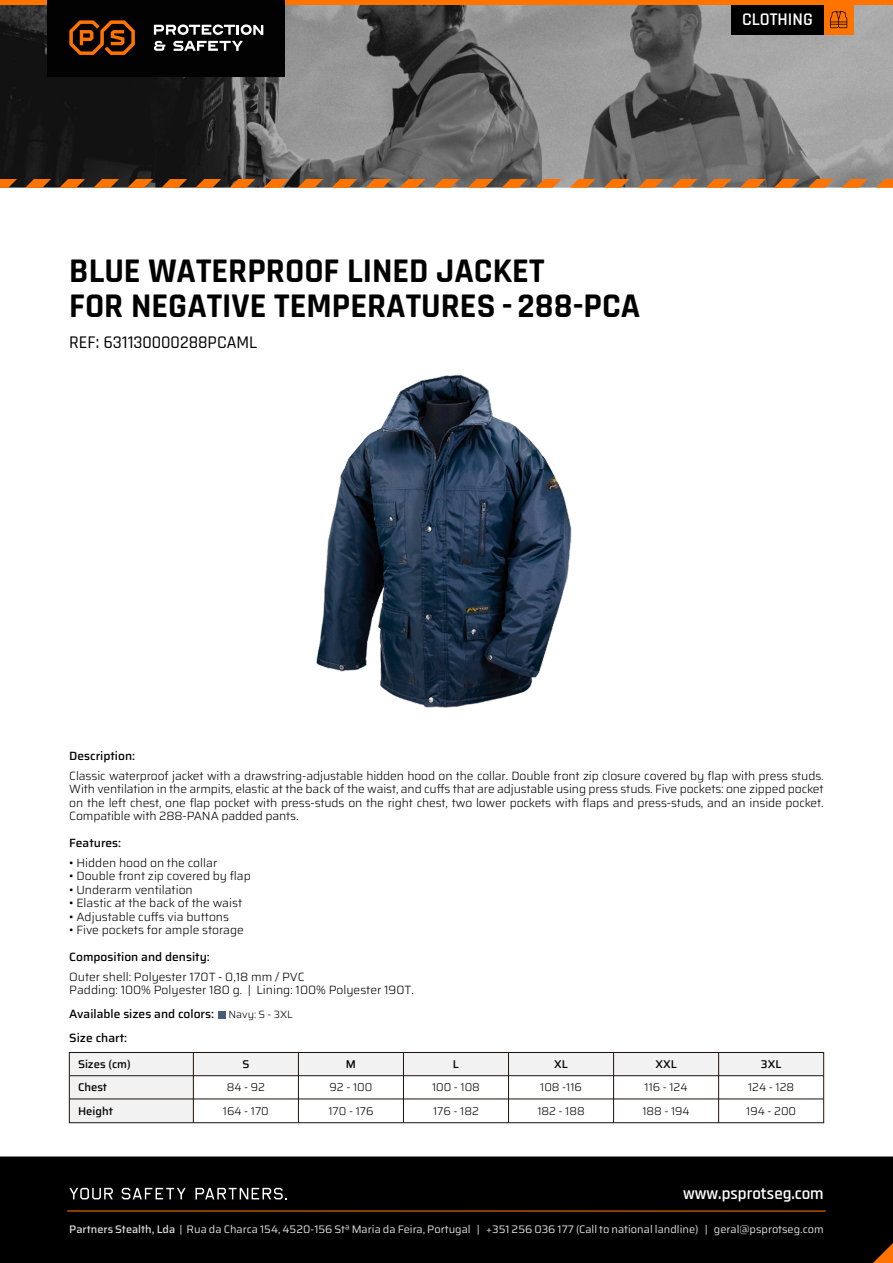
<style>
.page{position:relative;width:893px;height:1263px;background:#fff}
.page>*{position:absolute;margin:0;border:0;box-sizing:border-box;transform-origin:0 0}
.t1{font:700 34.95px/35px "Rajdhani";color:#000}
.t2{font:500 18px "Rajdhani";color:#000}
.t3{font:600 18px "Rajdhani";color:#fff}
.t4{font:600 16.95px "Rajdhani";color:#fff}
.t5{font:300 12px/13.5px "Saira";color:#000;text-align:justify}
.t6{font:500 12px/24px "Saira";color:#000}
.t7{font:300 11.25px/23.4px "Saira";color:#000}
.t8{font:500 11.25px/23.4px "Saira";color:#000}
.t9{font:10.95px "Saira";color:#dadada}
.s1{font-weight:300;font-size:10.5px}
.s2{font-weight:500}
</style>
<div class="page">
<img style="left:0;top:5px;width:893px;height:183px">
<div style="left:0;top:1156px;width:893px;height:107px;background:#000"></div>
<svg style="left:69px;top:1188px;width:44px;height:11px"></svg>
<svg style="left:122px;top:1188px;width:64px;height:11px"></svg>
<svg style="left:195px;top:1188px;width:92px;height:11px"></svg>
<hr style="left:67px;top:1210px;width:759px;height:1px;background:#ff7400">
<div style="left:0;top:0;width:893px;height:5px;background:#ff7400"></div>
<div style="left:47px;top:0;width:238px;height:76px;background:#020202"></div>
<svg style="left:154px;top:41px;width:11px;height:10px"></svg>
<svg style="left:154px;top:24px;width:109px;height:11px"></svg>
<svg style="left:173px;top:41px;width:70px;height:10px"></svg>
<svg style="left:69px;top:20px;width:66px;height:35px"></svg>
<div style="left:731px;top:5px;width:93px;height:29px;background:#000"></div>
<div style="left:824px;top:5px;width:29px;height:29px;background:#ff7400"></div>
<svg style="left:830px;top:11px;width:17px;height:17px"></svg>
<svg style="left:873px;top:1243px;width:20px;height:20px"></svg>
<svg style="left:0;top:179px;width:17px;height:9px"></svg>
<svg style="left:263px;top:179px;width:26px;height:9px"></svg>
<svg style="left:536px;top:179px;width:25px;height:9px"></svg>
<svg style="left:740px;top:179px;width:26px;height:9px"></svg>
<svg style="left:127px;top:179px;width:26px;height:9px"></svg>
<svg style="left:400px;top:179px;width:25px;height:9px"></svg>
<svg style="left:672px;top:179px;width:26px;height:9px"></svg>
<svg style="left:876px;top:179px;width:17px;height:9px"></svg>
<svg style="left:59px;top:179px;width:26px;height:9px"></svg>
<svg style="left:331px;top:179px;width:26px;height:9px"></svg>
<svg style="left:604px;top:179px;width:25px;height:9px"></svg>
<svg style="left:808px;top:179px;width:26px;height:9px"></svg>
<svg style="left:195px;top:179px;width:26px;height:9px"></svg>
<svg style="left:468px;top:179px;width:25px;height:9px"></svg>
<svg style="left:25px;top:179px;width:26px;height:9px"></svg>
<svg style="left:297px;top:179px;width:26px;height:9px"></svg>
<svg style="left:570px;top:179px;width:25px;height:9px"></svg>
<svg style="left:774px;top:179px;width:26px;height:9px"></svg>
<svg style="left:161px;top:179px;width:26px;height:9px"></svg>
<svg style="left:434px;top:179px;width:25px;height:9px"></svg>
<svg style="left:706px;top:179px;width:26px;height:9px"></svg>
<svg style="left:93px;top:179px;width:26px;height:9px"></svg>
<svg style="left:366px;top:179px;width:25px;height:9px"></svg>
<svg style="left:638px;top:179px;width:26px;height:9px"></svg>
<svg style="left:842px;top:179px;width:26px;height:9px"></svg>
<svg style="left:229px;top:179px;width:26px;height:9px"></svg>
<svg style="left:502px;top:179px;width:25px;height:9px"></svg>
<div style="left:218px;top:1011px;width:7px;height:7px;background:#485b79"></div>
<div style="left:69px;top:1052px;width:755px;height:24px;background:#f2f2f2"></div>
<div style="left:69px;top:1076px;width:124px;height:47px;background:#f2f2f2"></div>
<hr style="left:193px;top:1052px;width:1px;height:71px;background:#1e120d">
<hr style="left:613px;top:1052px;width:1px;height:71px;background:#1e120d">
<hr style="left:298px;top:1052px;width:1px;height:71px;background:#1e120d">
<hr style="left:718px;top:1052px;width:1px;height:71px;background:#1e120d">
<hr style="left:403px;top:1052px;width:1px;height:71px;background:#1e120d">
<hr style="left:508px;top:1052px;width:1px;height:71px;background:#1e120d">
<div style="left:69px;top:1052px;width:755px;height:71px;border:1px solid #1e120d"></div>
<hr style="left:69px;top:1098px;width:755px;height:1px;background:#1e120d">
<hr style="left:69px;top:1075px;width:755px;height:1px;background:#1e120d">
<img style="left:316px;top:374px;width:256px;height:334px">
<h1 class="t1" style="left:69px;top:254px;width:573px">BLUE WATERPROOF LINED JACKET<br>FOR NEGATIVE TEMPERATURES - 288-PCA</h1>
<h2 class="t2" style="left:69px;top:331px;width:190px">REF: 631130000288PCAML</h2>
<h2 class="t3" style="left:742px;top:8px;width:72px">CLOTHING</h2>
<p class="t6" style="left:69px;top:744px;width:67px">Description:</p>
<p class="t5" style="left:69px;top:769px;width:756px">Classic waterproof jacket with a drawstring-adjustable hidden hood on the collar. Double front zip closure covered by flap with press studs.<br>With ventilation in the armpits, elastic at the back of the waist, and cuffs that are adjustable using press studs. Five pockets: one zipped pocket on the left chest, one flap pocket with press-studs on the right chest, two lower pockets with flaps and press-studs, and an inside pocket.<br>Compatible with 288-PANA padded pants.</p>
<p class="t6" style="left:69px;top:831px;width:53px">Features:</p>
<p class="t5" style="left:69px;top:856px;width:149px">• Hidden hood on the collar</p>
<p class="t5" style="left:69px;top:869px;width:183px">• Double front zip covered by flap</p>
<p class="t5" style="left:69px;top:883px;width:125px">• Underarm ventilation</p>
<p class="t5" style="left:69px;top:896px;width:174px">• Elastic at the back of the waist</p>
<p class="t5" style="left:69px;top:910px;width:161px">• Adjustable cuffs via buttons</p>
<p class="t5" style="left:69px;top:923px;width:176px">• Five pockets for ample storage</p>
<p class="t6" style="left:69px;top:945px;width:142px">Composition and density:</p>
<p class="t5" style="left:69px;top:970px;width:346px">Outer shell: Polyester 170T - 0,18 mm / PVC<br>Padding: 100% Polyester 180 g. | Lining: 100% Polyester 190T.</p>
<p class="t6" style="left:69px;top:1002px;width:225px">Available sizes and colors: <span class="s1">Navy: S - 3XL<br></span>Size chart:</p>
<p class="t8" style="left:554px;top:1052px;width:15px">XL</p>
<p class="t7" style="left:537px;top:1076px;width:49px">108 -116<br>182 - 188</p>
<p class="t8" style="left:78px;top:1052px;width:54px">Sizes (cm)<br>Chest<br>Height</p>
<p class="t8" style="left:242px;top:1052px;width:9px">S</p>
<p class="t7" style="left:223px;top:1076px;width:47px;text-align:center">84 - 92<br>164 - 170</p>
<p class="t8" style="left:761px;top:1052px;width:22px">3XL</p>
<p class="t7" style="left:746px;top:1076px;width:51px">124 - 128<br>194 - 200</p>
<p class="t8" style="left:346px;top:1052px;width:12px">M</p>
<p class="t7" style="left:328px;top:1076px;width:47px">92 - 100<br>170 - 176</p>
<p class="t8" style="left:453px;top:1052px;width:8px">L</p>
<p class="t7" style="left:432px;top:1076px;width:49px">100 - 108<br>176 - 182</p>
<p class="t8" style="left:655px;top:1052px;width:23px">XXL</p>
<p class="t7" style="left:642px;top:1076px;width:49px">116 - 124<br>188 - 194</p>
<h3 class="t4" style="left:683px;top:1183px;width:142px">www.psprotseg.com</h3>
<p class="t9" style="left:69px;top:1221px;width:756px"><span class="s2">Partners Stealth, Lda</span> | Rua da Charca 154, 4520-156 Stª Maria da Feira, Portugal | +351 256 036 177 (Call to national landline) | geral@psprotseg.com</p>
</div>
